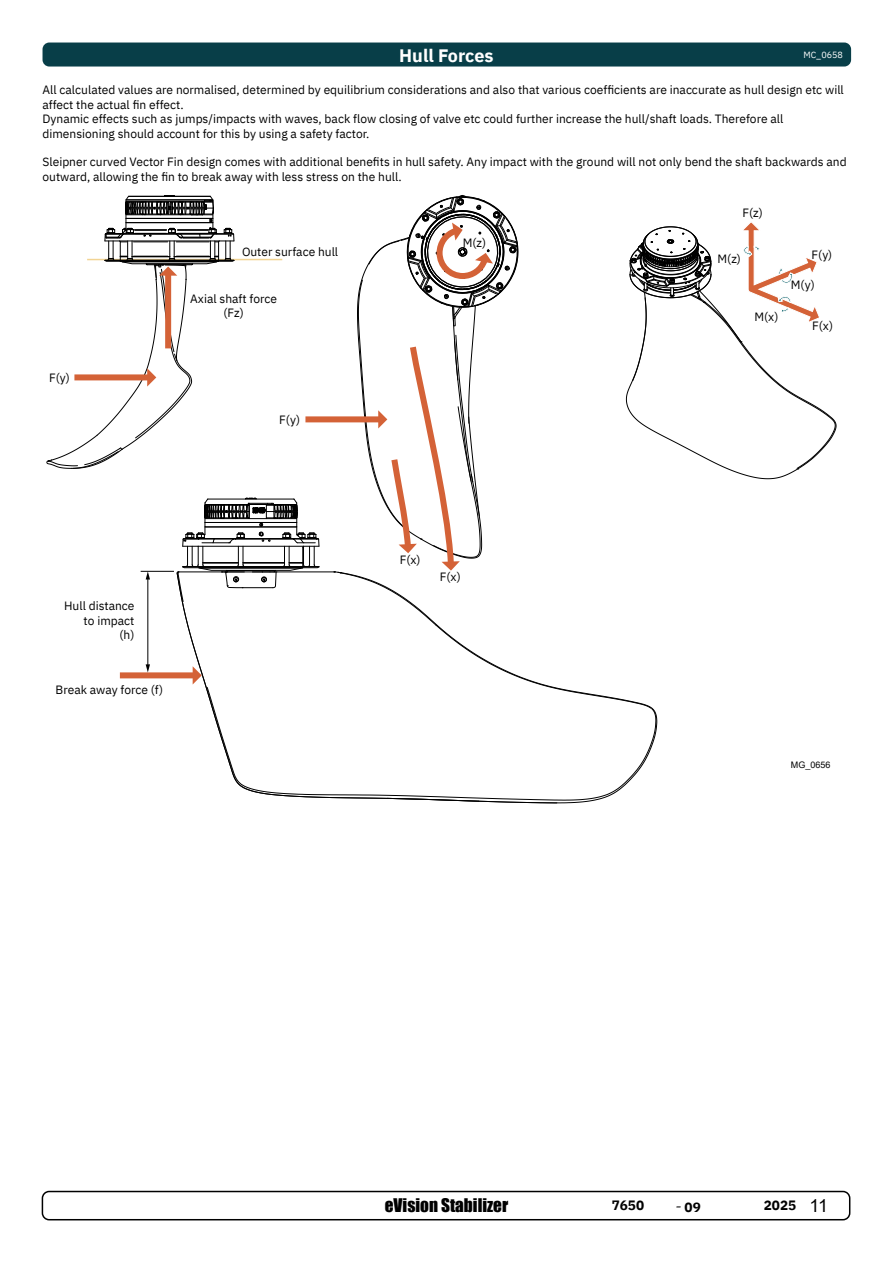
<style>
.page{position:relative;width:893px;height:1263px;background:#fff}
.page>*{position:absolute;margin:0;border:0;box-sizing:border-box;transform-origin:0 0}
.t1{font:700 18px "IBM Plex Sans";letter-spacing:-.005em;color:#fff}
.t2{font:17.25px "Impact";color:#000}
.t3{font:700 13.5px "IBM Plex Sans";color:#000}
.t4{font:12px/14.4px "IBM Plex Sans";color:#000}
.t5{font:9px "IBM Plex Sans";color:#fff}
.t6{font:9px "Arial";color:#000}
.s1{font-family:"Minion Pro";font-weight:400;font-size:18px}
.s2{font-family:"Arial";font-weight:400;font-size:18px}
</style>
<div class="page">
<div style="left:42px;top:1191px;width:808px;height:29px;border:2px solid #000;border-radius:7px"></div>
<div style="left:43px;top:43px;width:808px;height:24px;background:#083e48;border-radius:7px"></div>
<hr style="left:87px;top:259px;width:195px;height:1px;background:#f2d494">
<div style="left:305px;top:416px;width:74px;height:6px;background:#d46237"></div>
<div style="left:120px;top:672px;width:74px;height:6px;background:#d46237"></div>
<svg style="left:46px;top:195px;width:188px;height:274px"></svg>
<hr style="left:141px;top:571px;width:33px;height:1px;background:#000">
<hr style="left:147px;top:578px;width:1px;height:88px;background:#000">
<svg style="left:146px;top:664px;width:4px;height:8px"></svg>
<svg style="left:146px;top:571px;width:4px;height:8px"></svg>
<svg style="left:388px;top:709px;width:269px;height:94px"></svg>
<svg style="left:177px;top:571px;width:211px;height:228px"></svg>
<svg style="left:334px;top:195px;width:502px;height:514px"></svg>
<svg style="left:387px;top:798px;width:170px;height:5px"></svg>
<svg style="left:178px;top:497px;width:141px;height:106px"></svg>
<p class="t1" style="left:399px;top:41px;width:96px">Hull Forces</p>
<p class="t5" style="left:803px;top:48px;width:41px">MC_0658</p>
<p class="t4" style="left:43px;top:82px;width:803px">All calculated values are normalised, determined by equilibrium considerations and also that various coefficients are inaccurate as hull design etc will affect the actual fin effect.<br>Dynamic effects such as jumps/impacts with waves, back flow closing of valve etc could further increase the hull/shaft loads. Therefore all dimensioning should account for this by using a safety factor.</p>
<p class="t4" style="left:43px;top:154px;width:806px">Sleipner curved Vector Fin design comes with additional benefits in hull safety. Any impact with the ground will not only bend the shaft backwards and outward, allowing the fin to break away with less stress on the hull.</p>
<p class="t4" style="left:49px;top:369px;width:22px">F(y)</p>
<p class="t4" style="left:242px;top:244px;width:98px">Outer surface hull</p>
<p class="t4" style="left:190px;top:290px;width:88px;text-align:center">Axial shaft force (Fz)</p>
<p class="t4" style="left:279px;top:411px;width:22px">F(y)</p>
<p class="t4" style="left:64px;top:598px;width:72px;text-align:right">Hull distance to impact<br>(h)</p>
<p class="t4" style="left:56px;top:681px;width:109px">Break away force (f)</p>
<p class="t4" style="left:463px;top:234px;width:25px">M(z)</p>
<p class="t4" style="left:400px;top:551px;width:22px">F(x)</p>
<p class="t4" style="left:440px;top:569px;width:22px">F(x)</p>
<p class="t4" style="left:742px;top:204px;width:22px">F(z)</p>
<p class="t4" style="left:718px;top:250px;width:25px">M(z)</p>
<p class="t4" style="left:754px;top:309px;width:25px">M(x)</p>
<p class="t4" style="left:811px;top:246px;width:22px">F(y)</p>
<p class="t4" style="left:791px;top:277px;width:25px">M(y)</p>
<p class="t4" style="left:812px;top:318px;width:22px">F(x)</p>
<p class="t6" style="left:791px;top:759px;width:41px">MG_0656</p>
<h2 class="t2" style="left:385px;top:1192px;width:125px">eVision Stabilizer</h2>
<p class="t3" style="left:612px;top:1195px;width:34px">7650</p>
<p class="t3" style="left:675px;top:1196px;width:27px"><span class="s1">-</span>09</p>
<p class="t3" style="left:764px;top:1195px;width:66px">2025 <span class="s2">11</span></p>
</div>
